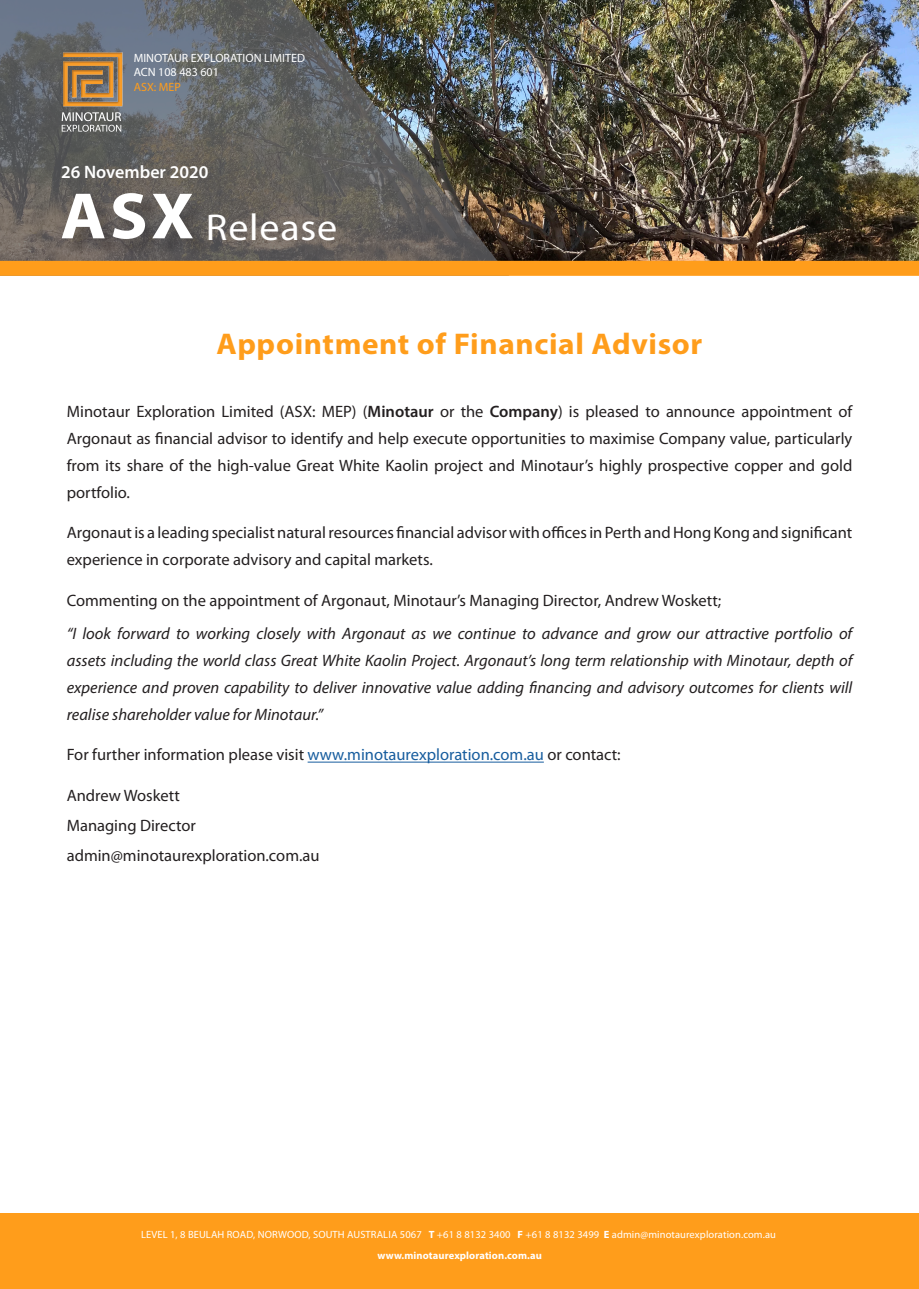
<style>
.page{position:relative;width:919px;height:1289px;background:#fff}
.page>*{position:absolute;margin:0;border:0;box-sizing:border-box;transform-origin:0 0}
.t1{font:700 66px "Myriad Pro";color:#fff;scale:1.06 1}
.t2{font:37.5px "Myriad Pro";letter-spacing:.02em;color:#fff;scale:1.07 1}
.t3{font:700 30px "Myriad Pro";letter-spacing:.02em;color:#ff9d1b;scale:1.04 1}
.t4{font:600 18px "Myriad Pro";color:#fff}
.t5{font:16.5px/27px "Myriad Pro";color:#231f20;text-align:justify}
.t6{font:italic 16.5px/27px "Myriad Pro";color:#231f20;text-align:justify}
.t7{font:12px/14.4px "Myriad Pro";color:#fff}
.t8{font:10.5px "Myriad Pro";letter-spacing:.01em;color:#fff}
.t9{font:700 10.5px "Myriad Pro";letter-spacing:.01em;color:#fff}
.s1{color:#ff9d1b}
.s2{font-weight:600}
.s3{color:#175d9e}
.s4{font-weight:700}
</style>
<div class="page">
<img style="left:551px;top:0;width:367px;height:261px">
<div style="left:0;top:1212px;width:918px;height:76px;background:#ff9d1b"></div>
<img style="left:0;top:0;width:551px;height:261px">
<div style="left:65px;top:196px;width:145px;height:61px;background:#231f20;opacity:.31"></div>
<div style="left:0;top:261px;width:918px;height:15px;background:#ff9d1b"></div>
<img style="left:52px;top:43px;width:80px;height:100px">
<hr style="left:307px;top:761px;width:237px;height:1px;background:#175d9e">
<p class="t7" style="left:134px;top:50px;width:173px">MINOTAUR EXPLORATION LIMITED<br>ACN 108 483 601<br><span class="s1">ASX: MEP</span></p>
<p class="t4" style="left:61px;top:160px;width:149px">26 November 2020</p>
<p class="t1" style="left:60px;top:173px;width:127px">ASX</p>
<p class="t2" style="left:206px;top:204px;width:124px">Release</p>
<p class="t3" style="left:216px;top:324px;width:469px">Appointment of Financial Advisor</p>
<p class="t5" style="left:67px;top:397px;width:787px">Minotaur Exploration Limited (ASX: MEP) (<span class="s2">Minotaur</span> or the <span class="s2">Company</span>) is pleased to announce appointment of Argonaut as financial advisor to identify and help execute opportunities to maximise Company value, particularly from its share of the high-value Great White Kaolin project and Minotaur’s highly prospective copper and gold portfolio.</p>
<p class="t5" style="left:67px;top:519px;width:787px">Argonaut is a leading specialist natural resources financial advisor with offices in Perth and Hong Kong and significant experience in corporate advisory and capital markets.</p>
<p class="t5" style="left:67px;top:586px;width:656px">Commenting on the appointment of Argonaut, Minotaur’s Managing Director, Andrew Woskett;</p>
<p class="t6" style="left:67px;top:619px;width:787px">“I look forward to working closely with Argonaut as we continue to advance and grow our attractive portfolio of assets including the world class Great White Kaolin Project. Argonaut’s long term relationship with Minotaur, depth of experience and proven capability to deliver innovative value adding financing and advisory outcomes for clients will realise shareholder value for Minotaur.”</p>
<p class="t5" style="left:67px;top:741px;width:555px">For further information please visit <span class="s3">www.minotaurexploration.com.au</span> or contact:</p>
<p class="t5" style="left:67px;top:781px;width:114px">Andrew Woskett</p>
<p class="t5" style="left:67px;top:811px;width:131px">Managing Director</p>
<p class="t5" style="left:67px;top:841px;width:254px">admin@minotaurexploration.com.au</p>
<p class="t8" style="left:141px;top:1227px;width:636px">LEVEL 1, 8 BEULAH ROAD, NORWOOD, SOUTH AUSTRALIA 5067 <span class="s4">T</span> +61 8 8132 3400 <span class="s4">F</span> +61 8 8132 3499 <span class="s4">E</span> admin@minotaurexploration.com.au</p>
<p class="t9" style="left:377px;top:1248px;width:166px">www.minotaurexploration.com.au</p>
</div>
